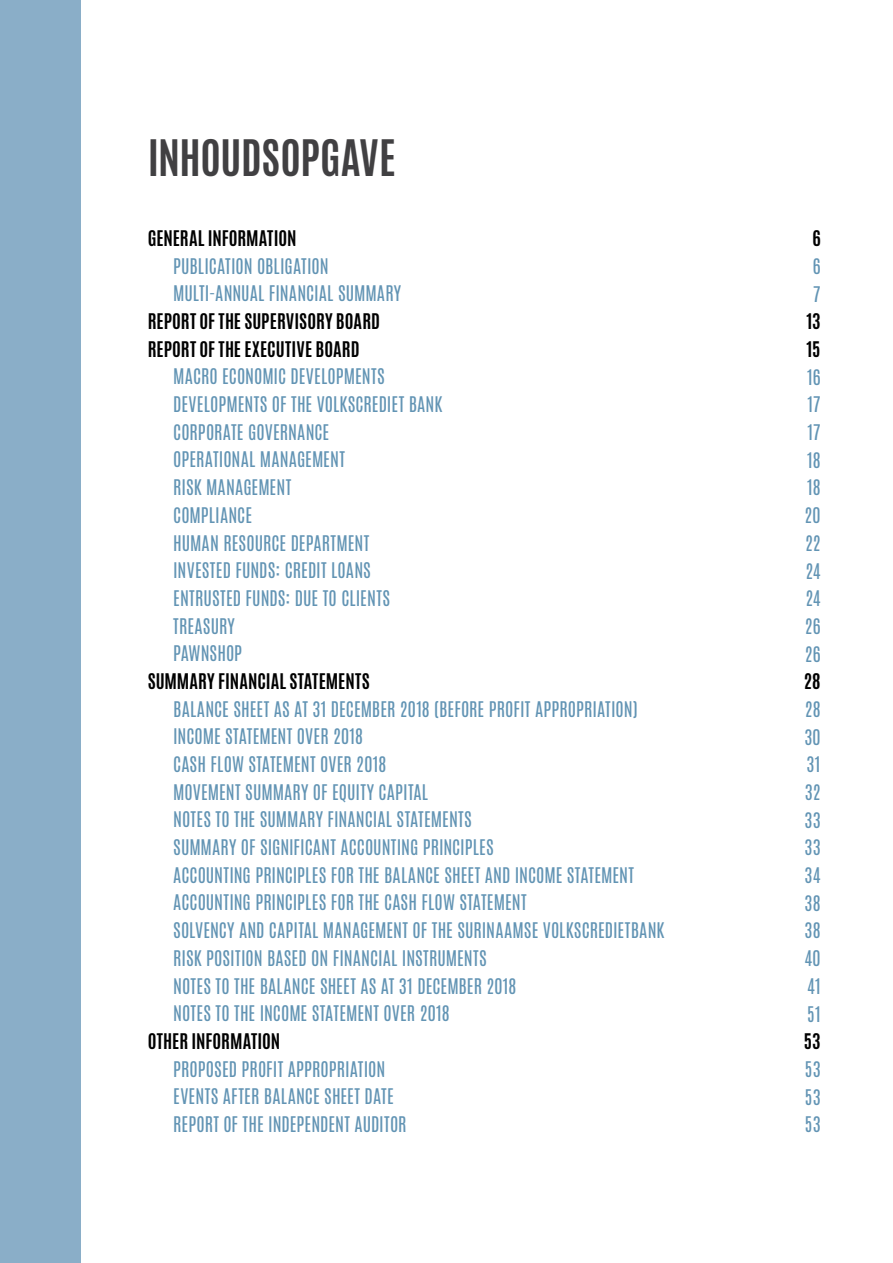
<style>
.page{position:relative;width:893px;height:1263px;background:#fff}
.page>*{position:absolute;margin:0;border:0;box-sizing:border-box;transform-origin:0 0}
.t1{font:700 42px "Antonio";letter-spacing:-.01em;color:#414042}
.t2{font:18px/27.8px "Antonio";color:#6294b4}
.t3{font:700 18px/27.8px "Antonio";color:#000}
</style>
<div class="page">
<div style="left:1px;top:0;width:80px;height:1263px;background:#8aaec8"></div>
<h1 class="t1" style="left:148px;top:128px;width:250px">INHOUDSOPGAVE</h1>
<p class="t3" style="left:148px;top:224px;width:150px">GENERAL INFORMATION</p>
<p class="t2" style="left:173px;top:252px;width:230px">PUBLICATION OBLIGATION<br>MULTI-ANNUAL FINANCIAL SUMMARY</p>
<p class="t3" style="left:148px;top:308px;width:234px">REPORT OF THE SUPERVISORY BOARD<br>REPORT OF THE EXECUTIVE BOARD</p>
<p class="t2" style="left:173px;top:363px;width:271px">MACRO ECONOMIC DEVELOPMENTS<br>DEVELOPMENTS OF THE VOLKSCREDIET BANK<br>CORPORATE GOVERNANCE<br>OPERATIONAL MANAGEMENT<br>RISK MANAGEMENT<br>COMPLIANCE<br>HUMAN RESOURCE DEPARTMENT<br>INVESTED FUNDS: CREDIT LOANS<br>ENTRUSTED FUNDS: DUE TO CLIENTS<br>TREASURY<br>PAWNSHOP</p>
<p class="t3" style="left:148px;top:667px;width:223px">SUMMARY FINANCIAL STATEMENTS</p>
<p class="t2" style="left:173px;top:695px;width:493px">BALANCE SHEET AS AT 31 DECEMBER 2018 (BEFORE PROFIT APPROPRIATION)<br>INCOME STATEMENT OVER 2018<br>CASH FLOW STATEMENT OVER 2018<br>MOVEMENT SUMMARY OF EQUITY CAPITAL<br>NOTES TO THE SUMMARY FINANCIAL STATEMENTS<br>SUMMARY OF SIGNIFICANT ACCOUNTING PRINCIPLES<br>ACCOUNTING PRINCIPLES FOR THE BALANCE SHEET AND INCOME STATEMENT ACCOUNTING PRINCIPLES FOR THE CASH FLOW STATEMENT<br>SOLVENCY AND CAPITAL MANAGEMENT OF THE SURINAAMSE VOLKSCREDIETBANK RISK POSITION BASED ON FINANCIAL INSTRUMENTS<br>NOTES TO THE BALANCE SHEET AS AT 31 DECEMBER 2018<br>NOTES TO THE INCOME STATEMENT OVER 2018</p>
<p class="t3" style="left:148px;top:1027px;width:134px">OTHER INFORMATION</p>
<p class="t2" style="left:173px;top:1055px;width:235px">PROPOSED PROFIT APPROPRIATION<br>EVENTS AFTER BALANCE SHEET DATE<br>REPORT OF THE INDEPENDENT AUDITOR</p>
<p class="t3" style="left:812px;top:225px;width:10px">6</p>
<p class="t2" style="left:813px;top:252px;width:9px">6<br>7</p>
<p class="t3" style="left:806px;top:308px;width:16px">13<br>15</p>
<p class="t2" style="left:805px;top:363px;width:18px;text-align:justify">16<br>17<br>17<br>18<br>18<br>20<br>22<br>24<br>24<br>26<br>26</p>
<p class="t3" style="left:804px;top:668px;width:18px">28</p>
<p class="t2" style="left:804px;top:695px;width:18px;text-align:justify">28<br>30<br>31<br>32<br>33<br>33<br>34<br>38<br>38<br>40<br>41<br>51</p>
<p class="t3" style="left:804px;top:1028px;width:18px">53</p>
<p class="t2" style="left:805px;top:1055px;width:17px;text-align:justify">53<br>53<br>53</p>
</div>
